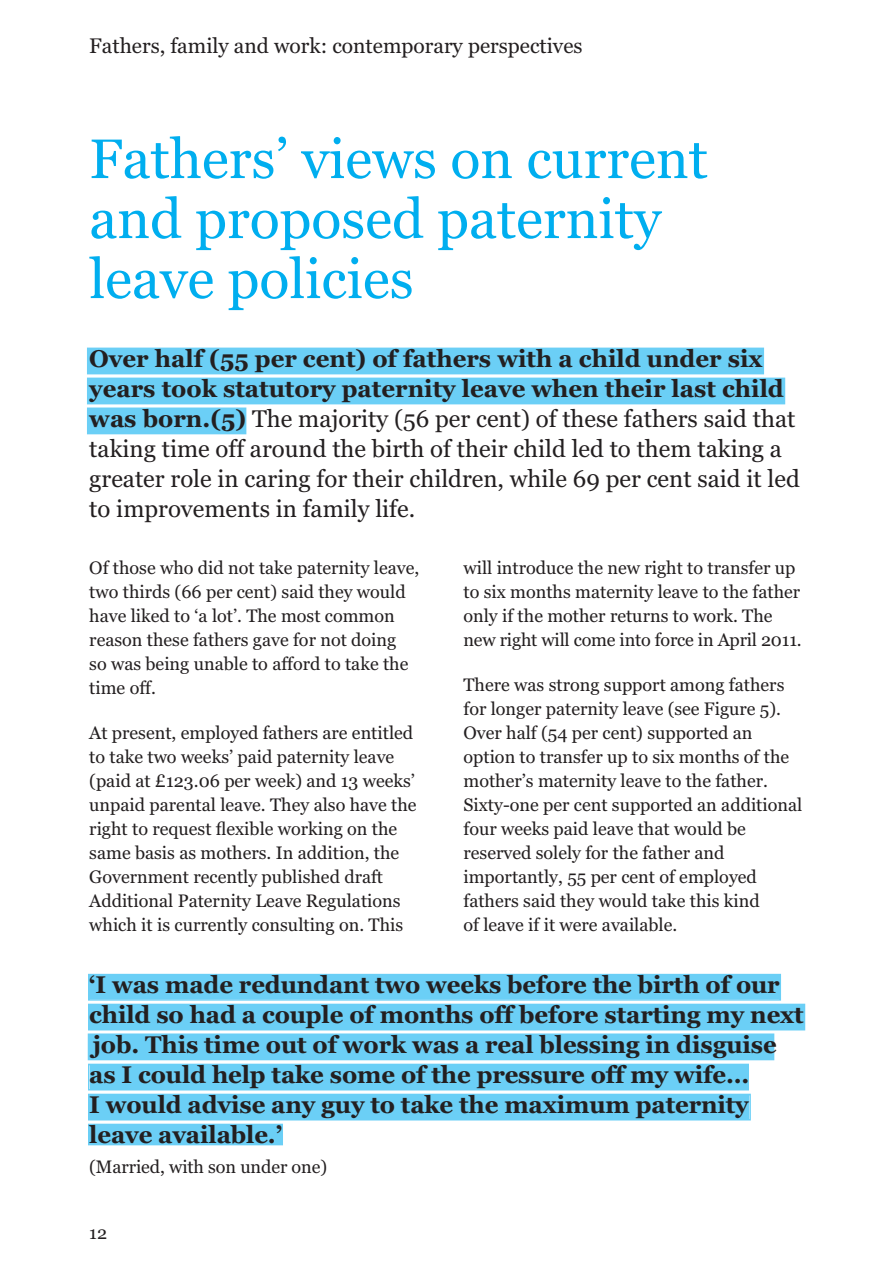
<style>
.page{position:relative;width:893px;height:1263px;background:#fff}
.page>*{position:absolute;margin:0;border:0;box-sizing:border-box;transform-origin:0 0}
.t1{font:55.5px/60px "Georgia";color:#00aeef}
.t2{font:24px/30px "Georgia";color:#231f20}
.t3{font:700 24px/30px "Georgia";letter-spacing:-.005em;color:#231f20}
.t4{font:21px "Georgia";color:#231f20}
.t5{font:18px/24px "Georgia";color:#231f20}
.s1{font-weight:700}
</style>
<div class="page">
<div style="left:89px;top:1125px;width:192px;height:19px;background:#6bcff6"></div>
<div style="left:88px;top:1124px;width:195px;height:21px;border:2px solid #6bcff6"></div>
<div style="left:89px;top:1095px;width:660px;height:24px;background:#6bcff6"></div>
<div style="left:88px;top:1094px;width:663px;height:26px;border:2px solid #6bcff6"></div>
<div style="left:89px;top:1065px;width:658px;height:24px;background:#6bcff6"></div>
<div style="left:88px;top:1064px;width:661px;height:26px;border:2px solid #6bcff6"></div>
<div style="left:89px;top:1035px;width:684px;height:24px;background:#6bcff6"></div>
<div style="left:88px;top:1033px;width:686px;height:27px;border:2px solid #6bcff6"></div>
<div style="left:89px;top:1005px;width:715px;height:24px;background:#6bcff6"></div>
<div style="left:88px;top:1004px;width:717px;height:26px;border:2px solid #6bcff6"></div>
<div style="left:89px;top:975px;width:690px;height:24px;background:#6bcff6"></div>
<div style="left:88px;top:974px;width:693px;height:27px;border:2px solid #6bcff6"></div>
<div style="left:88px;top:409px;width:157px;height:24px;background:#6bcff6"></div>
<div style="left:87px;top:407px;width:159px;height:27px;border:2px solid #6bcff6"></div>
<div style="left:88px;top:379px;width:696px;height:24px;background:#6bcff6"></div>
<div style="left:87px;top:378px;width:698px;height:26px;border:2px solid #6bcff6"></div>
<div style="left:88px;top:349px;width:675px;height:24px;background:#6bcff6"></div>
<div style="left:87px;top:348px;width:677px;height:26px;border:2px solid #6bcff6"></div>
<p class="t4" style="left:89px;top:37px;width:495px">Fathers, family and work: contemporary perspectives</p>
<h1 class="t1" style="left:89px;top:133px;width:620px">Fathers’ views on current and proposed paternity leave policies</h1>
<p class="t2" style="left:89px;top:346px;width:712px"><span class="s1">Over half (55 per cent) of fathers with a child under six years took statutory paternity leave when their last child was born.(5)</span> The majority (56 per cent) of these fathers said that taking time off around the birth of their child led to them taking a greater role in caring for their children, while 69 per cent said it led to improvements in family life.</p>
<p class="t5" style="left:89px;top:557px;width:332px">Of those who did not take paternity leave, two thirds (66 per cent) said they would have liked to ‘a lot’. The most common reason these fathers gave for not doing<br>so was being unable to afford to take the time off.</p>
<p class="t5" style="left:89px;top:722px;width:329px">At present, employed fathers are entitled to take two weeks’ paid paternity leave (paid at £123.06 per week) and 13 weeks’ unpaid parental leave. They also have the right to request flexible working on the same basis as mothers. In addition, the Government recently published draft Additional Paternity Leave Regulations which it is currently consulting on. This</p>
<p class="t5" style="left:463px;top:557px;width:340px">will introduce the new right to transfer up to six months maternity leave to the father only if the mother returns to work. The new right will come into force in April 2011.</p>
<p class="t5" style="left:463px;top:674px;width:340px">There was strong support among fathers for longer paternity leave (see Figure 5).<br>Over half (54 per cent) supported an option to transfer up to six months of the mother’s maternity leave to the father.<br>Sixty-one per cent supported an additional four weeks paid leave that would be reserved solely for the father and importantly, 55 per cent of employed fathers said they would take this kind<br>of leave if it were available.</p>
<p class="t3" style="left:89px;top:972px;width:716px">‘I was made redundant two weeks before the birth of our child so had a couple of months off before starting my next job. This time out of work was a real blessing in disguise as I could help take some of the pressure off my wife...<br>I would advise any guy to take the maximum paternity leave available.’</p>
<p class="t5" style="left:89px;top:1156px;width:239px">(Married, with son under one)</p>
<p class="t5" style="left:89px;top:1222px;width:19px">12</p>
</div>
